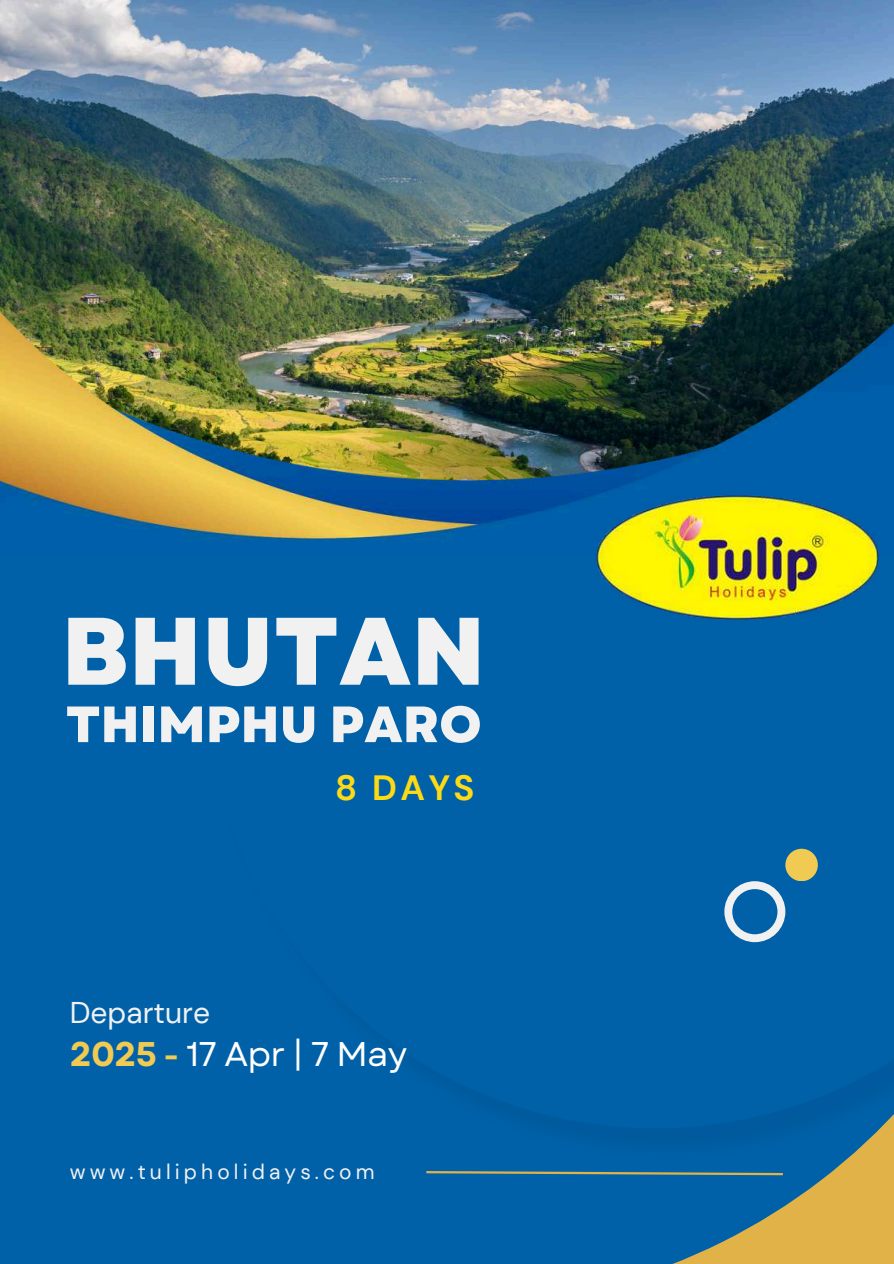
<style>
.page{position:relative;width:894px;height:1264px;background:#fff}
.page>*{position:absolute;margin:0;border:0;box-sizing:border-box;transform-origin:0 0}
.t1{font:800 95.55px "Garet";color:#f1f1f1}
.t2{font:800 50.85px "Garet";color:#f1f1f1}
.t3{font:700 35.1px "DM Sans";color:#feda15}
.t4{font:34.2px "Garet";letter-spacing:-.02em;color:#fff}
.t5{font:30px "DM Sans";color:#f1f1f1}
.t6{font:21px "DM Sans";letter-spacing:.195em;color:#f1f1f1}
.s1{font-weight:700;color:#f0ca52}
</style>
<div class="page">
<div style="left:0;top:0;width:893px;height:1263px;background:#0061a8"></div>
<img style="left:0;top:0;width:893px;height:264px">
<img style="left:0;top:264px;width:893px;height:290px">
<svg style="left:439px;top:850px;width:454px;height:413px"></svg>
<svg style="left:426px;top:1169px;width:359px;height:7px"></svg>
<div style="left:785px;top:848px;width:32px;height:33px;background:#f0ca52;border-radius:50%"></div>
<svg style="left:724px;top:881px;width:61px;height:61px"></svg>
<img style="left:596px;top:495px;width:281px;height:124px">
<h1 class="t1" style="left:61px;top:582px;width:426px">BHUTAN</h1>
<h2 class="t2" style="left:66px;top:687px;width:417px">THIMPHU PARO</h2>
<h3 class="t3" style="left:335px;top:765px;width:141px">8 DAYS</h3>
<h3 class="t5" style="left:70px;top:993px;width:142px">Departure</h3>
<h3 class="t4" style="left:70px;top:1028px;width:339px"><span class="s1">2025 -</span> 17 Apr | 7 May</h3>
<p class="t6" style="left:70px;top:1158px;width:306px">www.tulipholidays.com</p>
</div>
